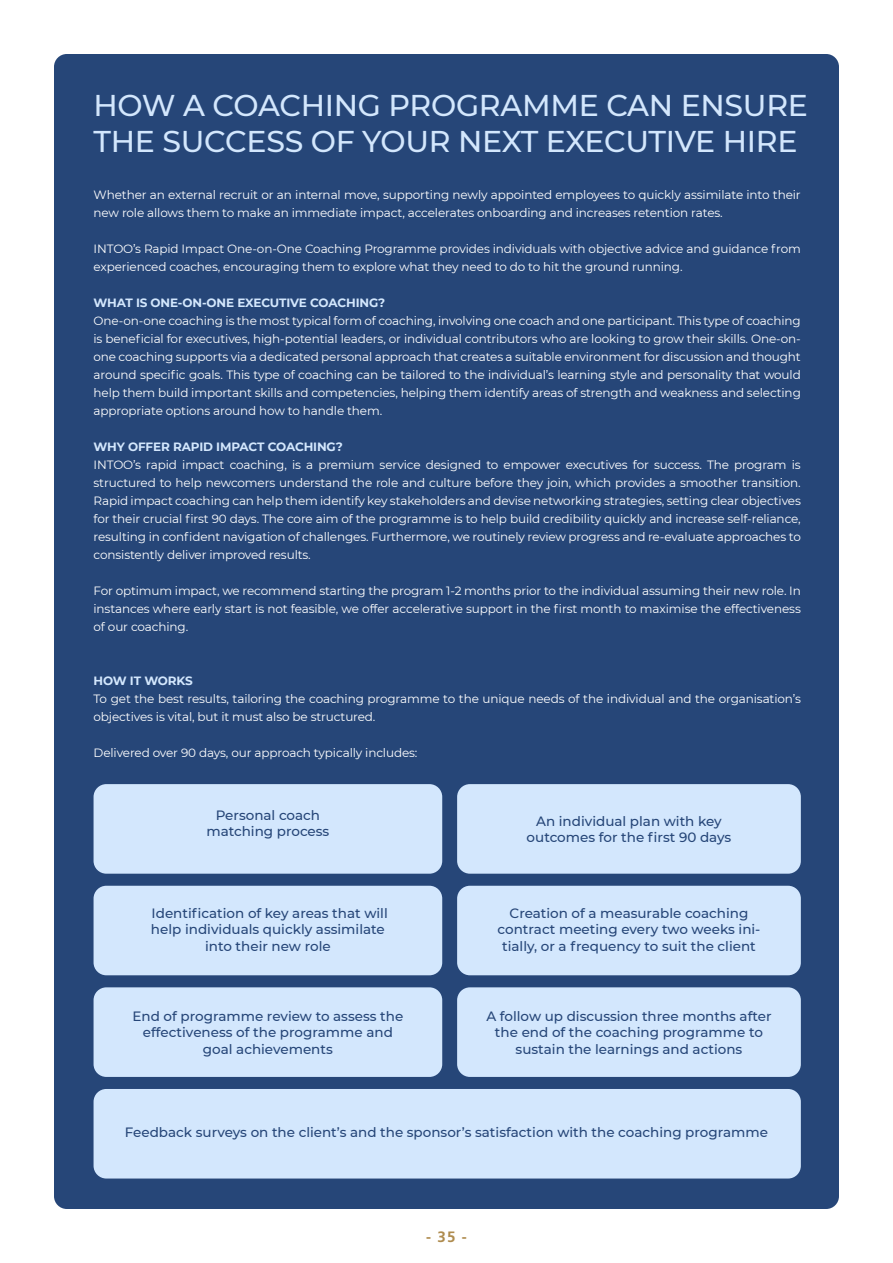
<style>
.page{position:relative;width:893px;height:1263px;background:#fff}
.page>*{position:absolute;margin:0;border:0;box-sizing:border-box;transform-origin:0 0}
.t1{font:500 30px/36px "Montserrat";letter-spacing:-.01em;color:#d3e7fd}
.t2{font:700 15px "Frutiger LT Std";color:#af8c4f}
.t3{font:500 13.5px/16.2px "Montserrat";color:#264678;text-align:center}
.t4{font:12px/18px "Montserrat";letter-spacing:-.01em;color:#fff}
.t5{font:700 12px "Montserrat";letter-spacing:-.01em;color:#d3e7fd}
</style>
<div class="page">
<div style="left:54px;top:54px;width:785px;height:1155px;background:#264678;border-radius:13px"></div>
<div style="left:94px;top:784px;width:348px;height:90px;background:#d3e7fd;border-radius:13px"></div>
<div style="left:94px;top:886px;width:348px;height:89px;background:#d3e7fd;border-radius:13px"></div>
<div style="left:94px;top:987px;width:348px;height:90px;background:#d3e7fd;border-radius:13px"></div>
<div style="left:94px;top:1089px;width:707px;height:89px;background:#d3e7fd;border-radius:13px"></div>
<div style="left:457px;top:784px;width:344px;height:90px;background:#d3e7fd;border-radius:13px"></div>
<div style="left:457px;top:886px;width:344px;height:89px;background:#d3e7fd;border-radius:13px"></div>
<div style="left:457px;top:987px;width:344px;height:90px;background:#d3e7fd;border-radius:13px"></div>
<p class="t1" style="left:94px;top:86px;width:716px">HOW A COACHING PROGRAMME CAN ENSURE<br>THE SUCCESS OF YOUR NEXT EXECUTIVE HIRE</p>
<p class="t4" style="left:94px;top:185px;width:709px">Whether an external recruit or an internal move, supporting newly appointed employees to quickly assimilate into their new role allows them to make an immediate impact, accelerates onboarding and increases retention rates.</p>
<p class="t4" style="left:94px;top:239px;width:709px">INTOO’s Rapid Impact One-on-One Coaching Programme provides individuals with objective advice and guidance from experienced coaches, encouraging them to explore what they need to do to hit the ground running.</p>
<p class="t5" style="left:94px;top:294px;width:293px">WHAT IS ONE-ON-ONE EXECUTIVE COACHING?</p>
<p class="t4" style="left:94px;top:311px;width:709px;text-align:justify">One-on-one coaching is the most typical form of coaching, involving one coach and one participant. This type of coaching is beneficial for executives, high-potential leaders, or individual contributors who are looking to grow their skills. One-on&shy;one coaching supports via a dedicated personal approach that creates a suitable environment for discussion and thought around specific goals. This type of coaching can be tailored to the individual’s learning style and personality that would help them build important skills and competencies, helping them identify areas of strength and weakness and selecting appropriate options around how to handle them.</p>
<p class="t5" style="left:94px;top:438px;width:251px">WHY OFFER RAPID IMPACT COACHING?</p>
<p class="t4" style="left:94px;top:455px;width:709px;text-align:justify">INTOO’s rapid impact coaching, is a premium service designed to empower executives for success. The program is structured to help newcomers understand the role and culture before they join, which provides a smoother transition.<br>Rapid impact coaching can help them identify key stakeholders and devise networking strategies, setting clear objectives for their crucial first 90 days. The core aim of the programme is to help build credibility quickly and increase self-reliance, resulting in confident navigation of challenges. Furthermore, we routinely review progress and re-evaluate approaches to consistently deliver improved results.</p>
<p class="t4" style="left:94px;top:581px;width:709px;text-align:justify">For optimum impact, we recommend starting the program 1-2 months prior to the individual assuming their new role. In instances where early start is not feasible, we offer accelerative support in the first month to maximise the effectiveness of our coaching.</p>
<p class="t5" style="left:94px;top:672px;width:101px">HOW IT WORKS</p>
<p class="t4" style="left:94px;top:689px;width:709px">To get the best results, tailoring the coaching programme to the unique needs of the individual and the organisation’s objectives is vital, but it must also be structured.</p>
<p class="t4" style="left:94px;top:743px;width:325px">Delivered over 90 days, our approach typically includes:</p>
<p class="t3" style="left:206px;top:806px;width:124px">Personal coach matching process</p>
<p class="t3" style="left:527px;top:812px;width:206px">An individual plan with key outcomes for the first 90 days</p>
<p class="t3" style="left:151px;top:905px;width:238px">Identification of key areas that will help individuals quickly assimilate into their new role</p>
<p class="t3" style="left:132px;top:1008px;width:272px">End of programme review to assess the effectiveness of the programme and goal achievements</p>
<p class="t3" style="left:497px;top:905px;width:264px">Creation of a measurable coaching contract meeting every two weeks ini&shy;tially, or a frequency to suit the client</p>
<p class="t3" style="left:486px;top:1008px;width:287px">A follow up discussion three months after the end of the coaching programme to sustain the learnings and actions</p>
<p class="t3" style="left:125px;top:1123px;width:645px">Feedback surveys on the client’s and the sponsor’s satisfaction with the coaching programme</p>
<p class="t2" style="left:426px;top:1228px;width:42px">- 35 -</p>
</div>
